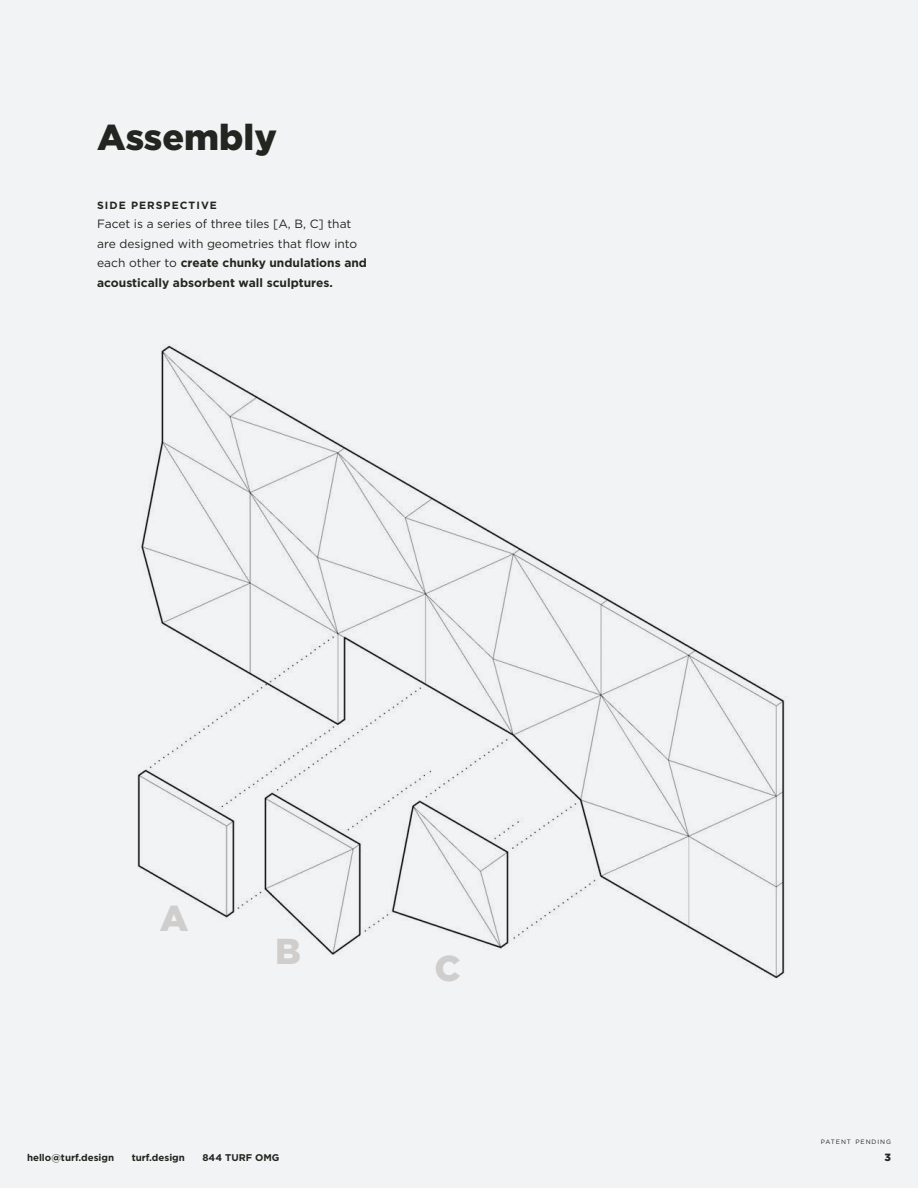
<style>
.page{position:relative;width:918px;height:1188px;background:#f2f3f4}
.page>*{position:absolute;margin:0;border:0;box-sizing:border-box;transform-origin:0 0}
.t1{font:900 36px "Gotham";color:#222620}
.t2{font:900 36px "Gotham";color:#d0cecd}
.t3{font:12px/19.5px "Gotham";color:#222620}
.t4{font:700 10.5px "Gotham";letter-spacing:.1em;color:#222620}
.t5{font:900 10.5px "Gotham";color:#222620}
.t6{font:700 9.75px "Gotham";color:#222620}
.t7{font:6.3px "Gotham";letter-spacing:.145em;color:#222620}
.s1{font-weight:700}
</style>
<div class="page">
<img style="left:137px;top:345px;width:648px;height:634px">
<p class="t1" style="left:97px;top:113px;width:181px">Assembly</p>
<p class="t4" style="left:97px;top:198px;width:121px">SIDE PERSPECTIVE</p>
<p class="t3" style="left:97px;top:214px;width:271px">Facet is a series of three tiles [A, B, C] that are designed with geometries that flow into each other to <span class="s1">create chunky undulations and acoustically absorbent wall sculptures.</span></p>
<p class="t2" style="left:160px;top:894px;width:30px">A</p>
<p class="t2" style="left:275px;top:927px;width:27px">B</p>
<p class="t2" style="left:435px;top:943px;width:28px">C</p>
<p class="t7" style="left:821px;top:1138px;width:72px">PATENT PENDING</p>
<p class="t6" style="left:27px;top:1151px;width:89px">hello@turf.design</p>
<p class="t6" style="left:132px;top:1151px;width:55px">turf.design</p>
<p class="t6" style="left:203px;top:1151px;width:78px">844 TURF OMG</p>
<p class="t5" style="left:884px;top:1150px;width:8px">3</p>
</div>
